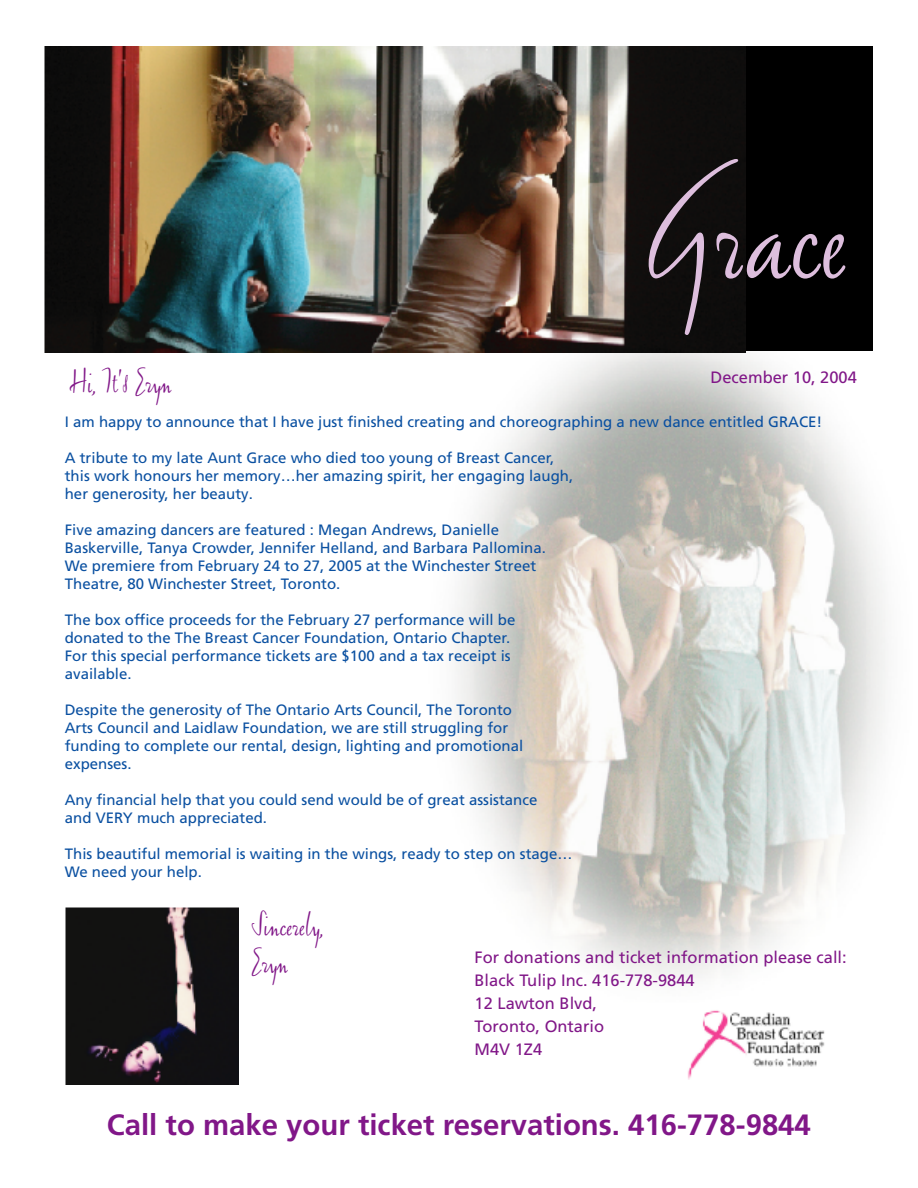
<style>
.page{position:relative;width:918px;height:1188px;background:#fff}
.page>*{position:absolute;margin:0;border:0;box-sizing:border-box;transform-origin:0 0}
.t1{font:175.2px "Amethyste";color:#ddbedd}
.t2{font:39px/37.5px "Amethyste";color:#811788}
.t3{font:700 29.4px "Frutiger";color:#811788}
.t4{font:16.5px/23.1px "Frutiger";color:#811788}
.t5{font:15px/18px "Frutiger";color:#0a50a1}
</style>
<div class="page">
<img style="left:423px;top:352px;width:464px;height:627px">
<div style="left:628px;top:46px;width:245px;height:305px;background:#000"></div>
<img style="left:44px;top:46px;width:702px;height:306px">
<img style="left:687px;top:1010px;width:138px;height:70px">
<img style="left:65px;top:907px;width:173px;height:177px">
<h2 class="t2" style="left:70px;top:366px;width:103px">Hi, It's Eryn</h2>
<h1 class="t1" style="left:643px;top:142px;width:202px">Grace</h1>
<p class="t4" style="left:711px;top:366px;width:148px">December 10, 2004</p>
<p class="t5" style="left:65px;top:413px;width:759px">I am happy to announce that I have just finished creating and choreographing a new dance entitled GRACE!</p>
<p class="t5" style="left:65px;top:449px;width:510px">A tribute to my late Aunt Grace who died too young of Breast Cancer, this work honours her memory…her amazing spirit, her engaging laugh, her generosity, her beauty.</p>
<p class="t5" style="left:65px;top:521px;width:483px">Five amazing dancers are featured : Megan Andrews, Danielle Baskerville, Tanya Crowder, Jennifer Helland, and Barbara Pallomina.<br>We premiere from February 24 to 27, 2005 at the Winchester Street Theatre, 80 Winchester Street, Toronto.</p>
<p class="t5" style="left:65px;top:611px;width:452px">The box office proceeds for the February 27 performance will be donated to the The Breast Cancer Foundation, Ontario Chapter.<br>For this special performance tickets are $100 and a tax receipt is available.</p>
<p class="t5" style="left:65px;top:701px;width:460px">Despite the generosity of The Ontario Arts Council, The Toronto Arts Council and Laidlaw Foundation, we are still struggling for funding to complete our rental, design, lighting and promotional expenses.</p>
<p class="t5" style="left:65px;top:791px;width:474px">Any financial help that you could send would be of great assistance and VERY much appreciated.</p>
<p class="t5" style="left:65px;top:845px;width:509px">This beautiful memorial is waiting in the wings, ready to step on stage…<br>We need your help.</p>
<h2 class="t2" style="left:251px;top:908px;width:73px">Sincerely,<br>Eryn</h2>
<p class="t4" style="left:475px;top:946px;width:374px">For donations and ticket information please call:<br>Black Tulip Inc. 416-778-9844<br>12 Lawton Blvd,<br>Toronto, Ontario<br>M4V 1Z4</p>
<h3 class="t3" style="left:107px;top:1107px;width:706px">Call to make your ticket reservations. 416-778-9844</h3>
</div>
